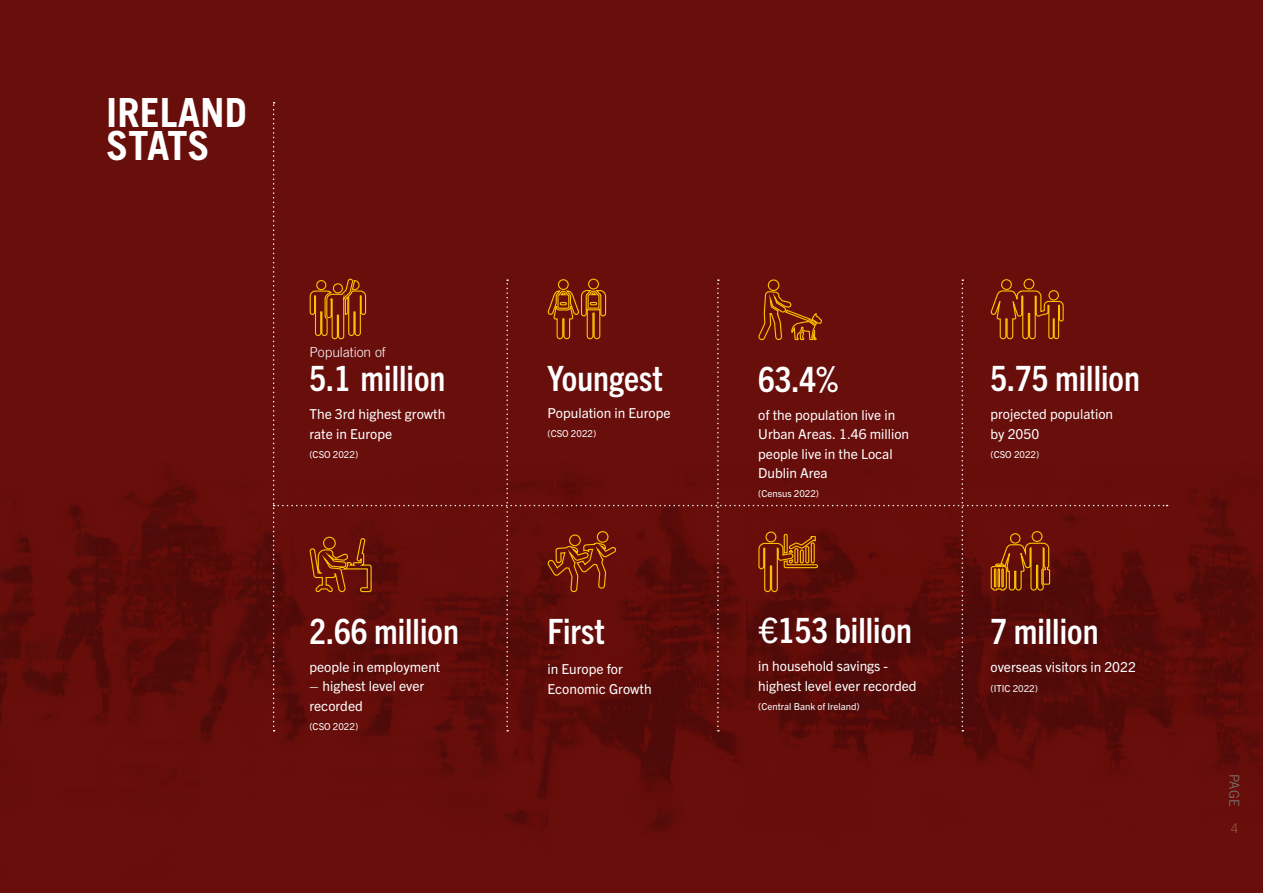
<style>
.page{position:relative;width:1263px;height:893px;background:#680e0b}
.page>*{position:absolute;margin:0;border:0;box-sizing:border-box;transform-origin:0 0}
.t1{font:700 40.2px/33.9px "Trade Gothic";color:#fff}
.t2{font:700 condensed 34.95px "Trade Gothic Next LT Pro";color:#fff}
.t3{font:13.8px/19.2px "Trade Gothic Next LT Pro";color:#fff}
.t4{font:300 13.8px "Trade Gothic";color:#fff}
.t5{font:300 13.5px "Trade Gothic";color:#7c7b7b}
.t6{font:300 13.5px "Trade Gothic";color:#9a5246}
.t7{font:9.6px "Trade Gothic Next LT Pro";color:#fff}
.s1{font-weight:400;font-stretch:normal}
.s2{color:#680e0b}
</style>
<div class="page">
<img style="left:0;top:350px;width:1263px;height:480px">
<svg style="left:273px;top:102px;width:895px;height:629px"></svg>
<h1 class="t1" style="left:106px;top:95px;width:142px">IRELAND<br>STATS</h1>
<p class="t4" style="left:309px;top:344px;width:78px">Population of</p>
<h2 class="t2" style="left:309px;top:354px;width:137px">5.1 million</h2>
<p class="t3" style="left:309px;top:404px;width:137px">The 3rd highest growth rate in Europe</p>
<p class="t7" style="left:309px;top:448px;width:50px">(CSO 2022)</p>
<h2 class="t2" style="left:309px;top:607px;width:151px">2.66 million</h2>
<p class="t3" style="left:309px;top:657px;width:132px">people in employment</p>
<p class="t3" style="left:309px;top:676px;width:116px">– highest level ever recorded</p>
<p class="t7" style="left:309px;top:720px;width:50px">(CSO 2022)</p>
<h2 class="t2" style="left:547px;top:354px;width:117px">Youngest</h2>
<p class="t3" style="left:547px;top:402px;width:125px">Population in Europe</p>
<p class="t7" style="left:547px;top:427px;width:50px">(CSO 2022)</p>
<h2 class="t2" style="left:547px;top:607px;width:59px">First</h2>
<p class="t3" style="left:547px;top:659px;width:106px">in Europe for<br>Economic Growth</p>
<h2 class="t2" style="left:758px;top:355px;width:82px">63.4%</h2>
<p class="t3" style="left:758px;top:405px;width:152px">of the population live in<br>Urban Areas. 1.46 million people live in the Local<br>Dublin Area</p>
<p class="t7" style="left:758px;top:487px;width:62px">(Census 2022)</p>
<h2 class="t2" style="left:758px;top:607px;width:155px"><span class="s1">€</span>153 billion</h2>
<p class="t3" style="left:758px;top:656px;width:160px">in household savings - highest level ever recorded</p>
<p class="t7" style="left:758px;top:700px;width:103px">(Central Bank of Ireland)</p>
<h2 class="t2" style="left:990px;top:354px;width:151px">5.75 million</h2>
<p class="t3" style="left:990px;top:404px;width:124px">projected population by 2050</p>
<p class="t7" style="left:990px;top:448px;width:50px">(CSO 2022)</p>
<h2 class="t2" style="left:990px;top:607px;width:110px">7 million</h2>
<p class="t3" style="left:990px;top:657px;width:147px">overseas visitors in 2022</p>
<p class="t7" style="left:990px;top:682px;width:49px">(ITIC 2022)</p>
<p class="t5" style="left:1242px;top:773px;width:45px;rotate:90deg">PAGE <span class="s2">|</span></p>
<p class="t6" style="left:1231px;top:821px;width:9px">4</p>
</div>
